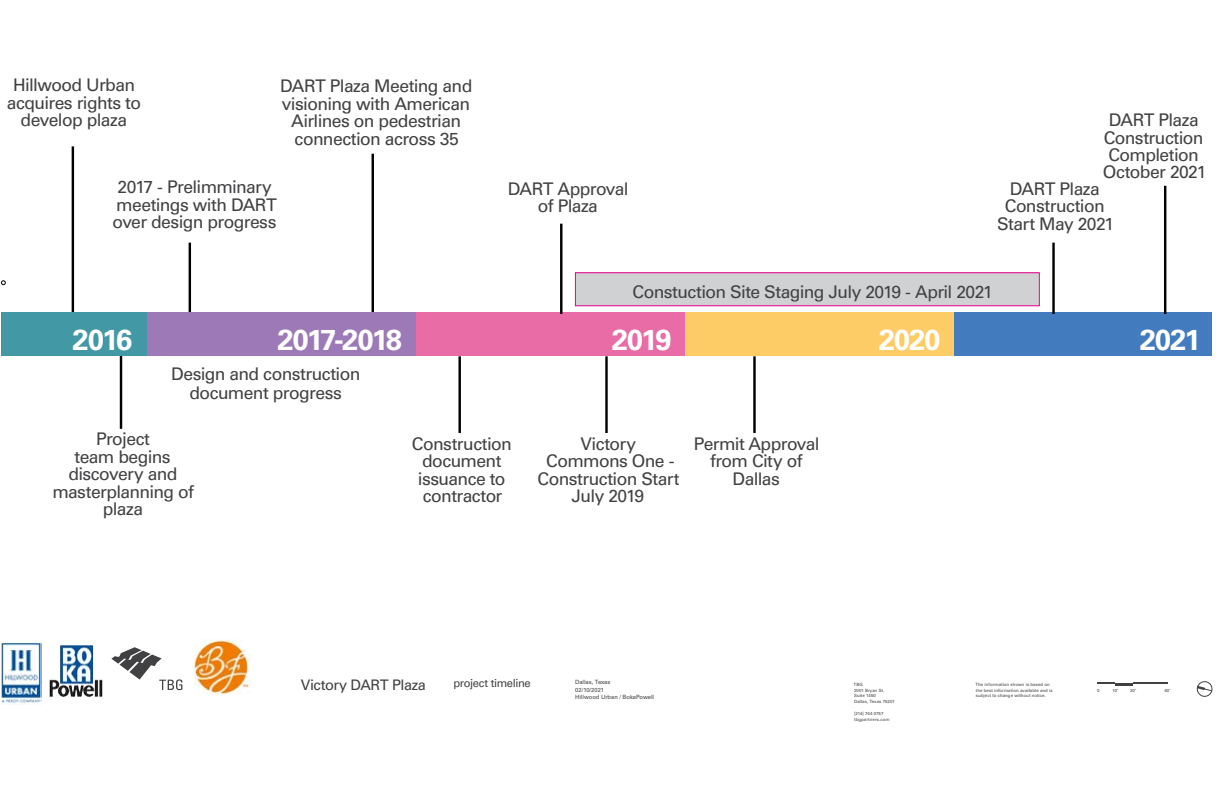
<style>
.page{position:relative;width:1224px;height:792px;background:#fff}
.page>*{position:absolute;margin:0;border:0;box-sizing:border-box;transform-origin:0 0}
.t1{font:700 29.2px "Univers LT Pro 65";letter-spacing:-.05em;color:#fff}
.t2{font:17.5px/17.5px "Univers LT Pro 55 Roman";letter-spacing:-.035em;color:#414042;text-align:center}
.t3{font:14.6px "Univers LT Pro 55 Roman";letter-spacing:-.03em;color:#414042}
.t4{font:11.2px "Univers LT Pro 55 Roman";letter-spacing:-.035em;color:#414042}
.t5{font:5.8px/7.3px "Univers LT Pro 55 Roman";letter-spacing:-.01em;color:#414042}
.t6{font:4.4px/5.8px "Univers LT Pro 55 Roman";letter-spacing:.01em;color:#414042}
</style>
<div class="page">
<svg style="left:1196px;top:681px;width:17px;height:16px"></svg>
<svg style="left:111px;top:647px;width:72px;height:43px"></svg>
<hr style="left:1133px;top:682px;width:35px;height:2px;background:#414042">
<svg style="left:1098px;top:682px;width:35px;height:4px"></svg>
<svg style="left:1px;top:281px;width:5px;height:4px"></svg>
<hr style="left:72px;top:146px;width:2px;height:167px;background:#000">
<hr style="left:189px;top:243px;width:2px;height:71px;background:#000">
<hr style="left:372px;top:154px;width:2px;height:160px;background:#000">
<hr style="left:120px;top:352px;width:2px;height:77px;background:#000">
<hr style="left:458px;top:356px;width:3px;height:77px;background:#000">
<hr style="left:605px;top:356px;width:3px;height:77px;background:#000">
<hr style="left:753px;top:356px;width:3px;height:77px;background:#000">
<div style="left:575px;top:273px;width:464px;height:33px;background:#cfd1d2"></div>
<div style="left:575px;top:273px;width:465px;height:33px;border:1px solid #ec008c"></div>
<div style="left:1px;top:313px;width:146px;height:43px;background:#4299a5"></div>
<div style="left:147px;top:313px;width:269px;height:43px;background:#9d7ab7"></div>
<div style="left:416px;top:313px;width:269px;height:43px;background:#e96ca7"></div>
<div style="left:685px;top:313px;width:269px;height:43px;background:#fecc66"></div>
<div style="left:954px;top:313px;width:258px;height:43px;background:#427cbe"></div>
<hr style="left:560px;top:224px;width:2px;height:90px;background:#000">
<hr style="left:1164px;top:186px;width:2px;height:128px;background:#000">
<hr style="left:1052px;top:243px;width:3px;height:71px;background:#000">
<img style="left:195px;top:639px;width:56px;height:55px">
<img style="left:49px;top:645px;width:54px;height:52px">
<img style="left:1px;top:642px;width:40px;height:63px">
<p class="t2" style="left:7px;top:75px;width:136px">Hillwood Urban acquires rights to develop plaza</p>
<p class="t2" style="left:280px;top:77px;width:194px">DART Plaza Meeting and visioning with American<br>Airlines on pedestrian connection across 35</p>
<p class="t2" style="left:113px;top:177px;width:166px;text-align:left">2017 - Prelimminary meetings with DART over design progress</p>
<p class="t2" style="left:1103px;top:110px;width:105px">DART Plaza<br>Construction<br>Completion<br>October 2021</p>
<p class="t2" style="left:508px;top:179px;width:122px">DART Approval of Plaza</p>
<p class="t2" style="left:997px;top:179px;width:119px">DART Plaza<br>Construction<br>Start May 2021</p>
<p class="t2" style="left:633px;top:282px;width:362px">Constuction Site Staging July 2019 - April 2021</p>
<h1 class="t1" style="left:73px;top:320px;width:61px">2016</h1>
<h1 class="t1" style="left:277px;top:320px;width:126px">2017-2018</h1>
<h1 class="t1" style="left:612px;top:320px;width:61px">2019</h1>
<h1 class="t1" style="left:879px;top:320px;width:63px">2020</h1>
<h1 class="t1" style="left:1140px;top:320px;width:62px">2021</h1>
<p class="t2" style="left:171px;top:363px;width:191px;line-height:18.9px">Design and construction document progress</p>
<p class="t2" style="left:52px;top:430px;width:143px">Project<br>team begins discovery and masterplanning of plaza</p>
<p class="t2" style="left:412px;top:434px;width:101px">Construction document issuance to contractor</p>
<p class="t2" style="left:538px;top:434px;width:144px">Victory<br>Commons One -<br>Construction Start<br>July 2019</p>
<p class="t2" style="left:694px;top:434px;width:127px">Permit Approval from City of<br>Dallas</p>
<p class="t4" style="left:453px;top:676px;width:79px">project timeline</p>
<p class="t3" style="left:301px;top:675px;width:127px">Victory DART Plaza</p>
<p class="t5" style="left:575px;top:678px;width:80px">Dallas, Texas<br>02/10/2021<br>Hillwood Urban / BokaPowell</p>
<p class="t6" style="left:854px;top:681px;width:43px">TBG<br>2001 Bryan St.<br>Suite 1450<br>Dallas, Texas 75201</p>
<p class="t6" style="left:854px;top:710px;width:37px">[214] 744 0757 tbgpartners.com</p>
<p class="t6" style="left:975px;top:681px;width:79px">The information shown is based on the best information available and is subject to change without notice.</p>
<p class="t6" style="left:1097px;top:687px;width:4px">0</p>
<p class="t6" style="left:1112px;top:687px;width:8px">10’</p>
<p class="t6" style="left:1130px;top:687px;width:8px">20’</p>
<p class="t6" style="left:1164px;top:687px;width:8px">40’</p>
</div>
